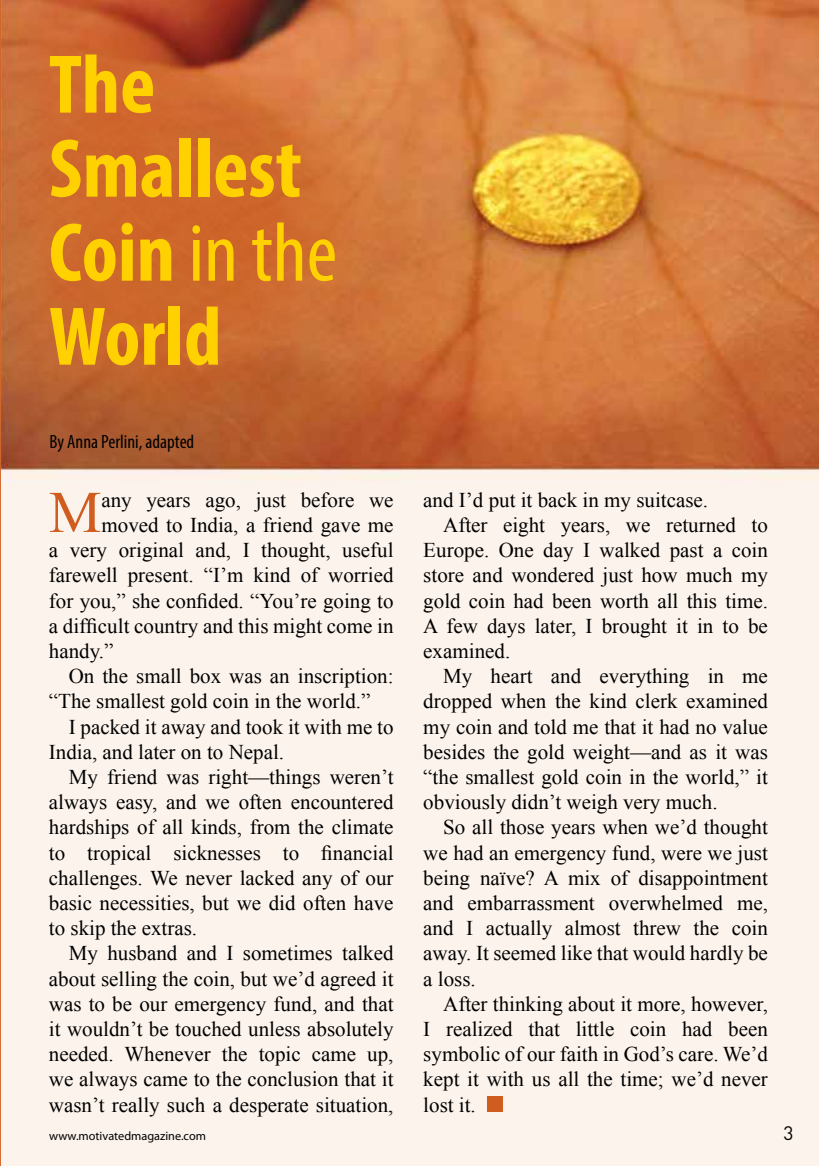
<style>
.page{position:relative;width:819px;height:1166px;background:#fff}
.page>*{position:absolute;margin:0;border:0;box-sizing:border-box;transform-origin:0 0}
.t1{font:700 condensed 84px/84px "Myriad Pro";color:#ffd100}
.t2{font:58.98px "Times New Roman";color:#d05d1f}
.t3{font:21px "Times New Roman";color:#000}
.t4{font:condensed 19.25px "Myriad Pro";color:#000}
.t5{font:19.25px "DIN Pro";color:#000}
.t6{font:12.25px "Myriad Pro";color:#000}
.s1{font-weight:400}
</style>
<div class="page">
<img style="left:2px;top:0;width:817px;height:1166px">
<svg style="left:0;top:476px;width:2px;height:690px"></svg>
<div style="left:0;top:0;width:443px;height:476px;background:#d05d1f;opacity:.64"></div>
<div style="left:487px;top:1096px;width:16px;height:16px;background:#d05d1f"></div>
<h1 class="t1" style="left:49px;top:41px;width:290px">The<br>Smallest<br>Coin <span class="s1">in the<br></span>World</h1>
<p class="t4" style="left:50px;top:430px;width:146px">By Anna Perlini, adapted</p>
<h2 class="t2" style="left:49px;top:472px;width:54px">M</h2>
<p class="t3" style="left:101px;top:486px;width:293px">any years ago, just before we</p>
<p class="t3" style="left:101px;top:511px;width:293px">moved to India, a friend gave me</p>
<p class="t3" style="left:49px;top:536px;width:346px">a very original and, I thought, useful</p>
<p class="t3" style="left:49px;top:561px;width:346px">farewell present. “I’m kind of worried</p>
<p class="t3" style="left:49px;top:586px;width:346px">for you,” she confided. “You’re going to</p>
<p class="t3" style="left:49px;top:612px;width:346px">a difficult country and this might come in</p>
<p class="t3" style="left:49px;top:637px;width:66px">handy.”</p>
<p class="t3" style="left:69px;top:662px;width:326px">On the small box was an inscription:</p>
<p class="t3" style="left:49px;top:687px;width:323px">“The smallest gold coin in the world.”</p>
<p class="t3" style="left:69px;top:712px;width:326px">I packed it away and took it with me to</p>
<p class="t3" style="left:49px;top:738px;width:237px">India, and later on to Nepal.</p>
<p class="t3" style="left:69px;top:763px;width:326px">My friend was right—things weren’t</p>
<p class="t3" style="left:49px;top:788px;width:346px">always easy, and we often encountered</p>
<p class="t3" style="left:49px;top:813px;width:346px">hardships of all kinds, from the climate</p>
<p class="t3" style="left:49px;top:838px;width:346px">to tropical sicknesses to financial</p>
<p class="t3" style="left:49px;top:864px;width:346px">challenges. We never lacked any of our</p>
<p class="t3" style="left:49px;top:889px;width:346px">basic necessities, but we did often have</p>
<p class="t3" style="left:49px;top:914px;width:150px">to skip the extras.</p>
<p class="t3" style="left:69px;top:939px;width:326px">My husband and I sometimes talked</p>
<p class="t3" style="left:49px;top:964px;width:346px">about selling the coin, but we’d agreed it</p>
<p class="t3" style="left:49px;top:990px;width:346px">was to be our emergency fund, and that</p>
<p class="t3" style="left:49px;top:1015px;width:346px">it wouldn’t be touched unless absolutely</p>
<p class="t3" style="left:49px;top:1040px;width:346px">needed. Whenever the topic came up,</p>
<p class="t3" style="left:49px;top:1065px;width:346px">we always came to the conclusion that it</p>
<p class="t3" style="left:49px;top:1090px;width:346px">wasn’t really such a desperate situation,</p>
<p class="t3" style="left:423px;top:486px;width:286px">and I’d put it back in my suitcase.</p>
<p class="t3" style="left:443px;top:511px;width:326px">After eight years, we returned to</p>
<p class="t3" style="left:423px;top:536px;width:346px">Europe. One day I walked past a coin</p>
<p class="t3" style="left:423px;top:561px;width:346px">store and wondered just how much my</p>
<p class="t3" style="left:423px;top:586px;width:346px">gold coin had been worth all this time.</p>
<p class="t3" style="left:423px;top:612px;width:346px">A few days later, I brought it in to be</p>
<p class="t3" style="left:423px;top:637px;width:88px">examined.</p>
<p class="t3" style="left:443px;top:662px;width:326px">My heart and everything in me</p>
<p class="t3" style="left:423px;top:687px;width:346px">dropped when the kind clerk examined</p>
<p class="t3" style="left:423px;top:712px;width:346px">my coin and told me that it had no value</p>
<p class="t3" style="left:423px;top:738px;width:346px">besides the gold weight—and as it was</p>
<p class="t3" style="left:423px;top:763px;width:346px">“the smallest gold coin in the world,” it</p>
<p class="t3" style="left:423px;top:788px;width:296px">obviously didn’t weigh very much.</p>
<p class="t3" style="left:443px;top:813px;width:326px">So all those years when we’d thought</p>
<p class="t3" style="left:423px;top:838px;width:346px">we had an emergency fund, were we just</p>
<p class="t3" style="left:423px;top:864px;width:346px">being naïve? A mix of disappointment</p>
<p class="t3" style="left:423px;top:889px;width:346px">and embarrassment overwhelmed me,</p>
<p class="t3" style="left:423px;top:914px;width:346px">and I actually almost threw the coin</p>
<p class="t3" style="left:423px;top:939px;width:346px">away. It seemed like that would hardly be</p>
<p class="t3" style="left:423px;top:964px;width:54px">a loss.</p>
<p class="t3" style="left:443px;top:990px;width:326px">After thinking about it more, however,</p>
<p class="t3" style="left:423px;top:1015px;width:346px">I realized that little coin had been</p>
<p class="t3" style="left:423px;top:1040px;width:346px">symbolic of our faith in God’s care. We’d</p>
<p class="t3" style="left:423px;top:1065px;width:346px">kept it with us all the time; we’d never</p>
<p class="t3" style="left:423px;top:1090px;width:54px">lost it.</p>
<p class="t6" style="left:49px;top:1128px;width:158px">www.motivatedmagazine.com</p>
<p class="t5" style="left:783px;top:1120px;width:12px">3</p>
</div>
